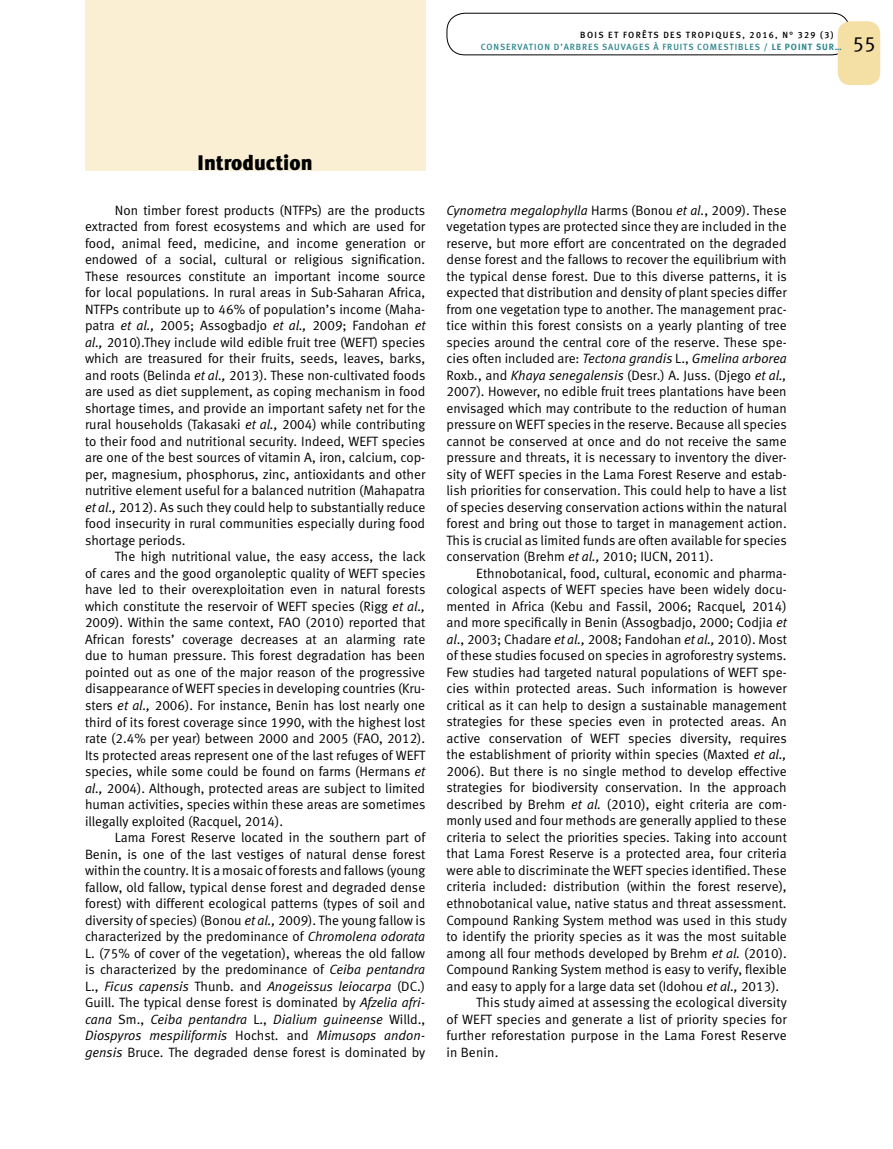
<style>
.page{position:relative;width:893px;height:1149px;background:#fff}
.page>*{position:absolute;margin:0;border:0;box-sizing:border-box;transform-origin:0 0}
.t1{font:21px "Meta Black LF";color:#000}
.t2{font:21px "Meta Normal LF";color:#000}
.t3{font:13.5px/16.5px "Meta Normal LF";color:#000;text-align:justify}
.t4{font:9px/12px "Meta Medium LF";letter-spacing:.1em;color:#2d858e}
.s1{color:#000}
.s2{font-family:"Meta Bold LF"}
.s3{font-style:italic}
</style>
<div class="page">
<div style="left:85px;top:0;width:340px;height:170px;background:#faefd3"></div>
<div style="left:446px;top:13px;width:404px;height:42px;border:1px solid #000;border-radius:18px"></div>
<div style="left:838px;top:21px;width:42px;height:64px;background:#f4dfa5;border-radius:13px"></div>
<p class="t4" style="left:481px;top:28px;width:363px;text-indent:99px"><span class="s1">BOIS ET FORÊTS DES TROPIQUES, 2016, N° 329 (3)<br></span>CONSERVATION D’ARBRES SAUVAGES À FRUITS COMESTIBLES <span class="s2">/ LE POINT SUR…</span></p>
<h1 class="t2" style="left:852px;top:32px;width:25px">55</h1>
<h1 class="t1" style="left:198px;top:150px;width:116px">Introduction</h1>
<p class="t3" style="left:85px;top:201px;width:342px;text-indent:30px">Non timber forest products (NTFPs) are the products extracted from forest ecosystems and which are used for food, animal feed, medicine, and income generation or endowed of a social, cultural or religious signification.<br>These resources constitute an important income source for local populations. In rural areas in Sub-Saharan Africa, NTFPs contribute up to 46% of population’s income (Maha&shy;patra <span class="s3">et al.,</span> 2005; Assogbadjo <span class="s3">et al.,</span> 2009; Fandohan <span class="s3">et al.,</span> 2010).They include wild edible fruit tree (WEFT) species which are treasured for their fruits, seeds, leaves, barks, and roots (Belinda <span class="s3">et al.,</span> 2013). These non-cultivated foods are used as diet supplement, as coping mechanism in food shortage times, and provide an important safety net for the rural households (Takasaki <span class="s3">et al.,</span> 2004) while contributing to their food and nutritional security. Indeed, WEFT species are one of the best sources of vitamin A, iron, calcium, cop&shy;per, magnesium, phosphorus, zinc, antioxidants and other nutritive element useful for a balanced nutrition (Mahapatra <span class="s3">et al.,</span> 2012). As such they could help to substantially reduce food insecurity in rural communities especially during food shortage periods.</p>
<p class="t3" style="left:85px;top:548px;width:342px;text-indent:30px">The high nutritional value, the easy access, the lack of cares and the good organoleptic quality of WEFT species have led to their overexploitation even in natural forests which constitute the reservoir of WEFT species (Rigg <span class="s3">et al., </span>2009). Within the same context, FAO (2010) reported that African forests’ coverage decreases at an alarming rate due to human pressure. This forest degradation has been pointed out as one of the major reason of the progressive disappearance of WEFT species in developing countries (Kru&shy;sters <span class="s3">et al.,</span> 2006). For instance, Benin has lost nearly one third of its forest coverage since 1990, with the highest lost rate (2.4% per year) between 2000 and 2005 (FAO, 2012).<br>Its protected areas represent one of the last refuges of WEFT species, while some could be found on farms (Hermans <span class="s3">et al.,</span> 2004). Although, protected areas are subject to limited human activities, species within these areas are sometimes illegally exploited (Racquel, 2014).</p>
<p class="t3" style="left:85px;top:828px;width:342px;text-indent:30px">Lama Forest Reserve located in the southern part of Benin, is one of the last vestiges of natural dense forest within the country. It is a mosaic of forests and fallows (young fallow, old fallow, typical dense forest and degraded dense forest) with different ecological patterns (types of soil and diversity of species) (Bonou <span class="s3">et al.,</span> 2009). The young fallow is characterized by the predominance of <span class="s3">Chromolena odorata </span>L. (75% of cover of the vegetation), whereas the old fallow is characterized by the predominance of <span class="s3">Ceiba pentandra </span>L., <span class="s3">Ficus capensis</span> Thunb. and <span class="s3">Anogeissus leiocarpa</span> (DC.)<br>Guill. The typical dense forest is dominated by <span class="s3">Afzelia afri&shy;cana</span> Sm., <span class="s3">Ceiba pentandra</span> L., <span class="s3">Dialium guineense</span> Willd., <span class="s3">Diospyros mespiliformis</span> Hochst. and <span class="s3">Mimusops andon&shy;gensis</span> Bruce. The degraded dense forest is dominated by</p>
<p class="t3" style="left:446px;top:201px;width:342px"><span class="s3">Cynometra megalophylla</span> Harms (Bonou <span class="s3">et al.</span>, 2009). These vegetation types are protected since they are included in the reserve, but more effort are concentrated on the degraded dense forest and the fallows to recover the equilibrium with the typical dense forest. Due to this diverse patterns, it is expected that distribution and density of plant species differ from one vegetation type to another. The management prac&shy;tice within this forest consists on a yearly planting of tree species around the central core of the reserve. These spe&shy;cies often included are: <span class="s3">Tectona grandis</span> L., <span class="s3">Gmelina arborea </span>Roxb<span class="s3">.</span>, and <span class="s3">Khaya senegalensis</span> (Desr.) A. Juss. (Djego <span class="s3">et al., </span>2007). However, no edible fruit trees plantations have been envisaged which may contribute to the reduction of human pressure on WEFT species in the reserve. Because all species cannot be conserved at once and do not receive the same pressure and threats, it is necessary to inventory the diver&shy;sity of WEFT species in the Lama Forest Reserve and estab&shy;lish priorities for conservation. This could help to have a list of species deserving conservation actions within the natural forest and bring out those to target in management action.<br>This is crucial as limited funds are often available for species conservation (Brehm <span class="s3">et al.,</span> 2010; IUCN, 2011).</p>
<p class="t3" style="left:476px;top:564px;width:312px">Ethnobotanical, food, cultural, economic and pharma-</p>
<p class="t3" style="left:446px;top:581px;width:342px">cological aspects of WEFT species have been widely docu-</p>
<p class="t3" style="left:446px;top:597px;width:342px">mented in Africa (Kebu and Fassil, 2006; Racquel<span class="s3">,</span> 2014)</p>
<p class="t3" style="left:446px;top:614px;width:342px">and more specifically in Benin (Assogbadjo, 2000; Codjia <span class="s3">et</span></p>
<p class="t3" style="left:446px;top:630px;width:342px"><span class="s3">al</span>., 2003; Chadare <span class="s3">et al.,</span> 2008; Fandohan <span class="s3">et al.,</span> 2010). Most</p>
<p class="t3" style="left:446px;top:647px;width:342px">of these studies focused on species in agroforestry systems.</p>
<p class="t3" style="left:446px;top:663px;width:342px">Few studies had targeted natural populations of WEFT spe-</p>
<p class="t3" style="left:446px;top:680px;width:342px">cies within protected areas. Such information is however</p>
<p class="t3" style="left:446px;top:696px;width:342px">critical as it can help to design a sustainable management</p>
<p class="t3" style="left:446px;top:713px;width:342px">strategies for these species even in protected areas. An</p>
<p class="t3" style="left:446px;top:729px;width:342px">active conservation of WEFT species diversity, requires</p>
<p class="t3" style="left:446px;top:746px;width:342px">the establishment of priority within species (Maxted <span class="s3">et al.,</span></p>
<p class="t3" style="left:446px;top:762px;width:342px">2006). But there is no single method to develop effective</p>
<p class="t3" style="left:446px;top:779px;width:342px">strategies for biodiversity conservation. In the approach</p>
<p class="t3" style="left:446px;top:795px;width:342px">described by Brehm <span class="s3">et al.</span> (2010), eight criteria are com-</p>
<p class="t3" style="left:446px;top:812px;width:342px">monly used and four methods are generally applied to these</p>
<p class="t3" style="left:446px;top:828px;width:342px">criteria to select the priorities species. Taking into account</p>
<p class="t3" style="left:446px;top:845px;width:342px">that Lama Forest Reserve is a protected area, four criteria</p>
<p class="t3" style="left:446px;top:861px;width:342px">were able to discriminate the WEFT species identified. These</p>
<p class="t3" style="left:446px;top:878px;width:342px">criteria included: distribution (within the forest reserve),</p>
<p class="t3" style="left:446px;top:894px;width:342px">ethnobotanical value, native status and threat assessment.</p>
<p class="t3" style="left:446px;top:911px;width:342px">Compound Ranking System method was used in this study</p>
<p class="t3" style="left:446px;top:927px;width:342px">to identify the priority species as it was the most suitable</p>
<p class="t3" style="left:446px;top:944px;width:342px">among all four methods developed by Brehm <span class="s3">et al.</span> (2010).</p>
<p class="t3" style="left:446px;top:960px;width:342px">Compound Ranking System method is easy to verify, flexible</p>
<p class="t3" style="left:446px;top:977px;width:334px">and easy to apply for a large data set (Idohou <span class="s3">et al.,</span> 2013).</p>
<p class="t3" style="left:476px;top:993px;width:312px">This study aimed at assessing the ecological diversity</p>
<p class="t3" style="left:446px;top:1010px;width:342px">of WEFT species and generate a list of priority species for</p>
<p class="t3" style="left:446px;top:1026px;width:342px">further reforestation purpose in the Lama Forest Reserve</p>
<p class="t3" style="left:446px;top:1043px;width:53px">in Benin.</p>
</div>
